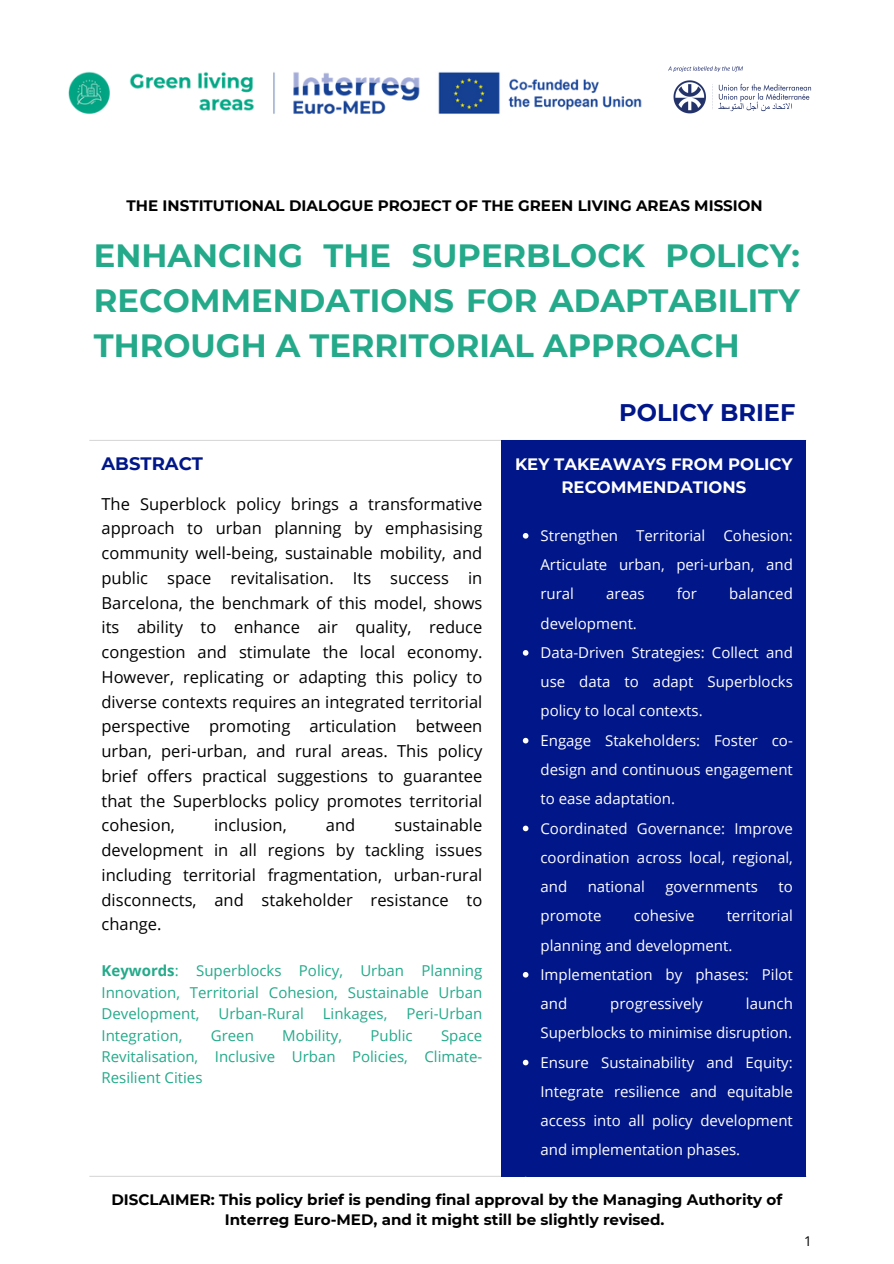
<style>
.page{position:relative;width:894px;height:1264px;background:#fff}
.page>*{position:absolute;margin:0;border:0;box-sizing:border-box;transform-origin:0 0}
.t1{font:700 32.1px/45px "Montserrat";color:#24aa8a;text-align:justify}
.t2{font:700 24px "Montserrat";color:#011689}
.t3{font:700 18px "Montserrat";color:#011689}
.t4{font:16.5px/24.8px "Open Sans";color:#000;text-align:justify}
.t5{font:700 16.5px/22.5px "Montserrat";color:#fff;text-align:center}
.t6{font:700 15.15px/20.2px "Montserrat";color:#000;text-align:center}
.t7{font:15px/29.2px "Open Sans";color:#fff;text-align:justify}
.t8{font:15px/21.3px "Open Sans";color:#24aa8a;text-align:justify}
.t9{font:13.5px "Open Sans";color:#000}
.s1{font-weight:700}
</style>
<div class="page">
<hr style="left:89px;top:1175px;width:717px;height:1px;background:#d9d9d9">
<hr style="left:89px;top:440px;width:717px;height:1px;background:#d9d9d9">
<div style="left:501px;top:440px;width:305px;height:736px;background:#011689"></div>
<svg style="left:522px;top:533px;width:6px;height:5px"></svg>
<svg style="left:522px;top:650px;width:6px;height:5px"></svg>
<svg style="left:522px;top:737px;width:6px;height:6px"></svg>
<svg style="left:522px;top:825px;width:6px;height:6px"></svg>
<svg style="left:522px;top:972px;width:6px;height:5px"></svg>
<svg style="left:522px;top:1059px;width:6px;height:6px"></svg>
<img style="left:68px;top:71px;width:574px;height:44px">
<img style="left:668px;top:66px;width:144px;height:48px">
<h1 class="t6" style="left:127px;top:195px;width:637px">THE INSTITUTIONAL DIALOGUE PROJECT OF THE GREEN LIVING AREAS MISSION</h1>
<p class="t1" style="left:94px;top:233px;width:707px">ENHANCING THE SUPERBLOCK POLICY:<br>RECOMMENDATIONS FOR ADAPTABILITY THROUGH A TERRITORIAL APPROACH</p>
<p class="t3" style="left:101px;top:452px;width:103px">ABSTRACT</p>
<h2 class="t4" style="left:101px;top:490px;width:382px">The Superblock policy brings a transformative approach to urban planning by emphasising community well-being, sustainable mobility, and public space revitalisation. Its success in Barcelona, the benchmark of this model, shows its ability to enhance air quality, reduce congestion and stimulate the local economy.<br>However, replicating or adapting this policy to diverse contexts requires an integrated territorial perspective promoting articulation between urban, peri-urban, and rural areas. This policy brief offers practical suggestions to guarantee that the Superblocks policy promotes territorial cohesion,</h2>
<h2 class="t4" style="left:101px;top:812px;width:382px;text-indent:293px">sustainable development in all regions by tackling issues including territorial fragmentation, urban-rural disconnects, and stakeholder resistance to change.</h2>
<p class="t8" style="left:101px;top:959px;width:382px"><span class="s1">Keywords</span>: Superblocks Policy, Urban Planning Innovation, Territorial Cohesion, Sustainable Urban Development,</p>
<h2 class="t4" style="left:214px;top:812px;width:74px">inclusion,</h2>
<h2 class="t4" style="left:326px;top:812px;width:31px">and</h2>
<p class="t8" style="left:218px;top:1002px;width:87px">Urban-Rural</p>
<p class="t8" style="left:323px;top:1002px;width:66px">Linkages,</p>
<p class="t8" style="left:406px;top:1002px;width:77px">Peri-Urban</p>
<p class="t8" style="left:101px;top:1024px;width:82px">Integration,</p>
<p class="t8" style="left:211px;top:1024px;width:45px">Green</p>
<p class="t8" style="left:282px;top:1024px;width:61px">Mobility,</p>
<p class="t8" style="left:370px;top:1024px;width:44px">Public</p>
<p class="t8" style="left:101px;top:1024px;width:382px;text-indent:339px">Space Revitalisation, Inclusive Urban Policies, Climate-Resilient Cities</p>
<h5 class="t2" style="left:619px;top:398px;width:178px">POLICY BRIEF</h5>
<h3 class="t5" style="left:515px;top:453px;width:279px">KEY TAKEAWAYS FROM POLICY<br>RECOMMENDATIONS</h3>
<h3 class="t7" style="left:540px;top:520px;width:254px">Strengthen Territorial Cohesion:<br>Articulate urban, peri-urban, and rural</h3>
<h3 class="t7" style="left:606px;top:579px;width:40px">areas</h3>
<h3 class="t7" style="left:676px;top:579px;width:22px">for</h3>
<h3 class="t7" style="left:729px;top:579px;width:65px">balanced</h3>
<h3 class="t7" style="left:540px;top:608px;width:98px">development.</h3>
<h4 class="t7" style="left:540px;top:637px;width:254px">Data-Driven Strategies: Collect and use data to adapt Superblocks policy to local contexts.</h4>
<p class="t7" style="left:540px;top:725px;width:254px">Engage Stakeholders: Foster co&shy;design and continuous engagement to ease adaptation.</p>
<p class="t7" style="left:540px;top:813px;width:254px">Coordinated Governance: Improve coordination across local, regional, and</p>
<p class="t7" style="left:587px;top:871px;width:59px">national</p>
<p class="t7" style="left:665px;top:871px;width:94px">governments</p>
<p class="t7" style="left:778px;top:871px;width:16px">to</p>
<p class="t7" style="left:540px;top:900px;width:63px">promote</p>
<p class="t7" style="left:633px;top:900px;width:62px">cohesive</p>
<p class="t7" style="left:540px;top:900px;width:254px;text-indent:186px">territorial planning and development.</p>
<p class="t7" style="left:540px;top:959px;width:254px">Implementation by phases: Pilot and</p>
<p class="t7" style="left:540px;top:988px;width:254px;text-align:right">launch<br>Superblocks to minimise disruption.</p>
<p class="t7" style="left:540px;top:1047px;width:254px">Ensure Sustainability and Equity:<br>Integrate resilience and equitable access into all policy development and implementation phases.</p>
<p class="t7" style="left:610px;top:988px;width:94px">progressively</p>
<p class="t6" style="left:111px;top:1189px;width:672px">DISCLAIMER: This policy brief is pending final approval by the Managing Authority of<br>Interreg Euro-MED, and it might still be slightly revised.</p>
<p class="t9" style="left:804px;top:1231px;width:9px">1</p>
</div>
